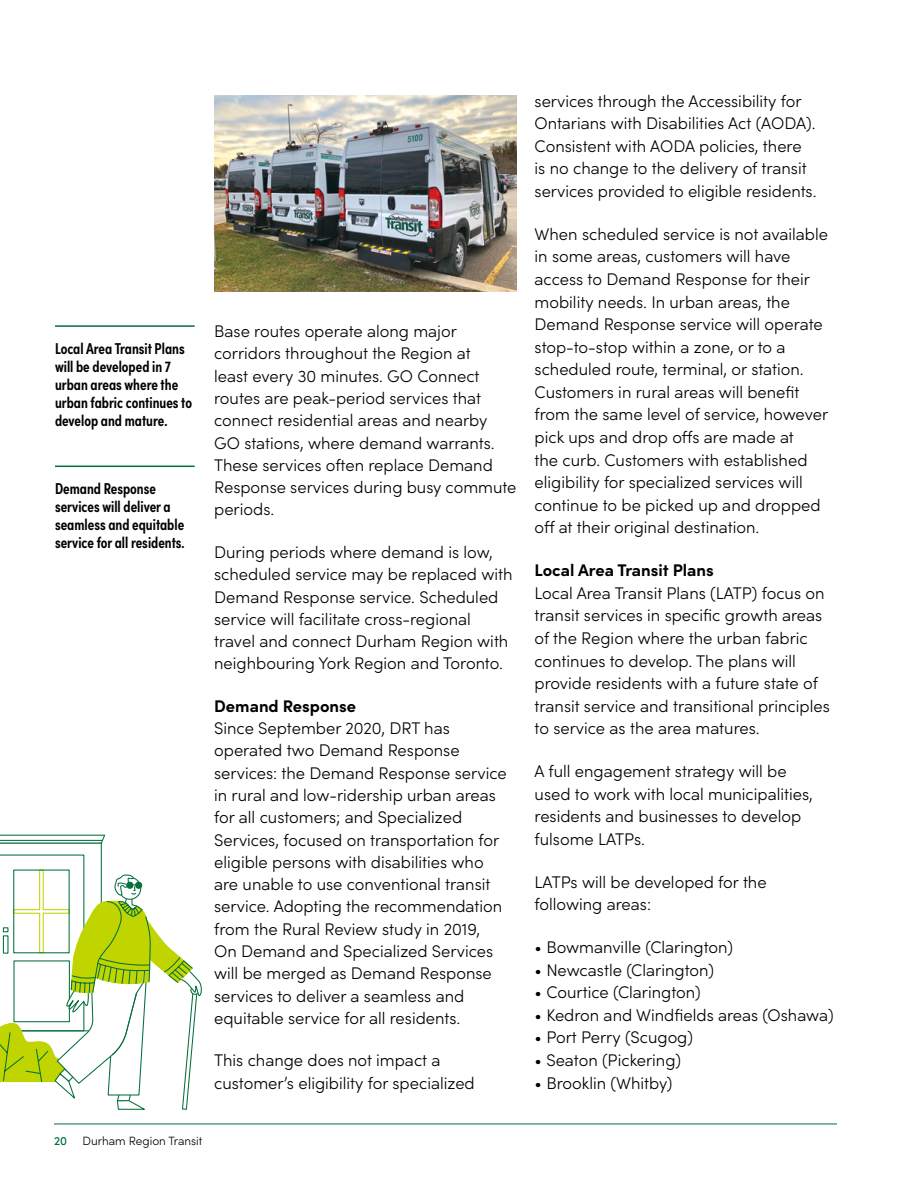
<style>
.page{position:relative;width:918px;height:1188px;background:#fff}
.page>*{position:absolute;margin:0;border:0;box-sizing:border-box;transform-origin:0 0}
.BODY_Sophia_Alternat{font:300 16.8px/22.4px "Sofia Pro";color:#000}
.H4-Sub-Head_-_Black{font:700 16.8px "Sofia Pro";color:#000}
.t1{font:600 15.75px/18px "Sofia Pro Condensed";color:#000}
.t2{font:300 12px "Sofia Pro";color:#000}
.t3{font:500 12px "Sofia Pro";color:#00703c}
</style>
<div class="page">
<svg style="left:0;top:834px;width:204px;height:290px"></svg>
<hr style="left:55px;top:466px;width:140px;height:1px;background:#00703c">
<hr style="left:55px;top:325px;width:140px;height:2px;background:#00703c">
<img style="left:214px;top:95px;width:303px;height:196px">
<hr style="left:54px;top:1124px;width:783px;height:1px;background:#00703c">
<p class="t1" style="left:55px;top:338px;width:139px">Local Area Transit Plans will be developed in 7 urban areas where the urban fabric continues to develop and mature.</p>
<p class="t1" style="left:55px;top:478px;width:131px">Demand Response services will deliver a seamless and equitable service for all residents.</p>
<p class="BODY_Sophia_Alternat" style="left:214px;top:319px;width:304px">Base routes operate along major corridors throughout the Region at<br>least every 30 minutes. GO Connect routes are peak-period services that connect residential areas and nearby GO stations, where demand warrants.<br>These services often replace Demand Response services during busy commute periods.</p>
<p class="BODY_Sophia_Alternat" style="left:214px;top:540px;width:300px">During periods where demand is low, scheduled service may be replaced with Demand Response service. Scheduled service will facilitate cross-regional travel and connect Durham Region with neighbouring York Region and Toronto.</p>
<h4 class="H4-Sub-Head_-_Black" style="left:214px;top:693px;width:143px">Demand Response</h4>
<p class="BODY_Sophia_Alternat" style="left:214px;top:716px;width:294px">Since September 2020, DRT has operated two Demand Response services: the Demand Response service in rural and low-ridership urban areas for all customers; and Specialized Services, focused on transportation for eligible persons with disabilities who are unable to use conventional transit service. Adopting the recommendation from the Rural Review study in 2019, On Demand and Specialized Services will be merged as Demand Response services to deliver a seamless and equitable service for all residents.</p>
<p class="BODY_Sophia_Alternat" style="left:214px;top:1048px;width:262px">This change does not impact a customer’s eligibility for specialized</p>
<p class="t3" style="left:54px;top:1132px;width:15px">20</p>
<p class="t2" style="left:82px;top:1132px;width:122px">Durham Region Transit</p>
<p class="BODY_Sophia_Alternat" style="left:535px;top:89px;width:283px">services through the Accessibility for Ontarians with Disabilities Act (AODA).<br>Consistent with AODA policies, there is no change to the delivery of transit services provided to eligible residents.</p>
<p class="BODY_Sophia_Alternat" style="left:535px;top:222px;width:295px">When scheduled service is not available in some areas, customers will have access to Demand Response for their mobility needs. In urban areas, the Demand Response service will operate stop-to-stop within a zone, or to a scheduled route, terminal, or station.<br>Customers in rural areas will benefit from the same level of service, however pick ups and drop offs are made at<br>the curb. Customers with established eligibility for specialized services will continue to be picked up and dropped off at their original destination.</p>
<h4 class="H4-Sub-Head_-_Black" style="left:535px;top:557px;width:181px">Local Area Transit Plans</h4>
<p class="BODY_Sophia_Alternat" style="left:535px;top:581px;width:297px">Local Area Transit Plans (LATP) focus on transit services in specific growth areas of the Region where the urban fabric continues to develop. The plans will provide residents with a future state of transit service and transitional principles to service as the area matures.</p>
<p class="BODY_Sophia_Alternat" style="left:535px;top:759px;width:280px">A full engagement strategy will be used to work with local municipalities, residents and businesses to develop fulsome LATPs.</p>
<p class="BODY_Sophia_Alternat" style="left:535px;top:870px;width:234px">LATPs will be developed for the following areas:</p>
<p class="BODY_Sophia_Alternat" style="left:535px;top:935px;width:200px">• Bowmanville (Clarington)</p>
<p class="BODY_Sophia_Alternat" style="left:535px;top:958px;width:181px">• Newcastle (Clarington)</p>
<p class="BODY_Sophia_Alternat" style="left:535px;top:980px;width:168px">• Courtice (Clarington)</p>
<p class="BODY_Sophia_Alternat" style="left:535px;top:1003px;width:301px">• Kedron and Windfields areas (Oshawa)</p>
<p class="BODY_Sophia_Alternat" style="left:535px;top:1025px;width:160px">• Port Perry (Scugog)</p>
<p class="BODY_Sophia_Alternat" style="left:535px;top:1048px;width:148px">• Seaton (Pickering)</p>
<p class="BODY_Sophia_Alternat" style="left:535px;top:1071px;width:139px">• Brooklin (Whitby)</p>
</div>
